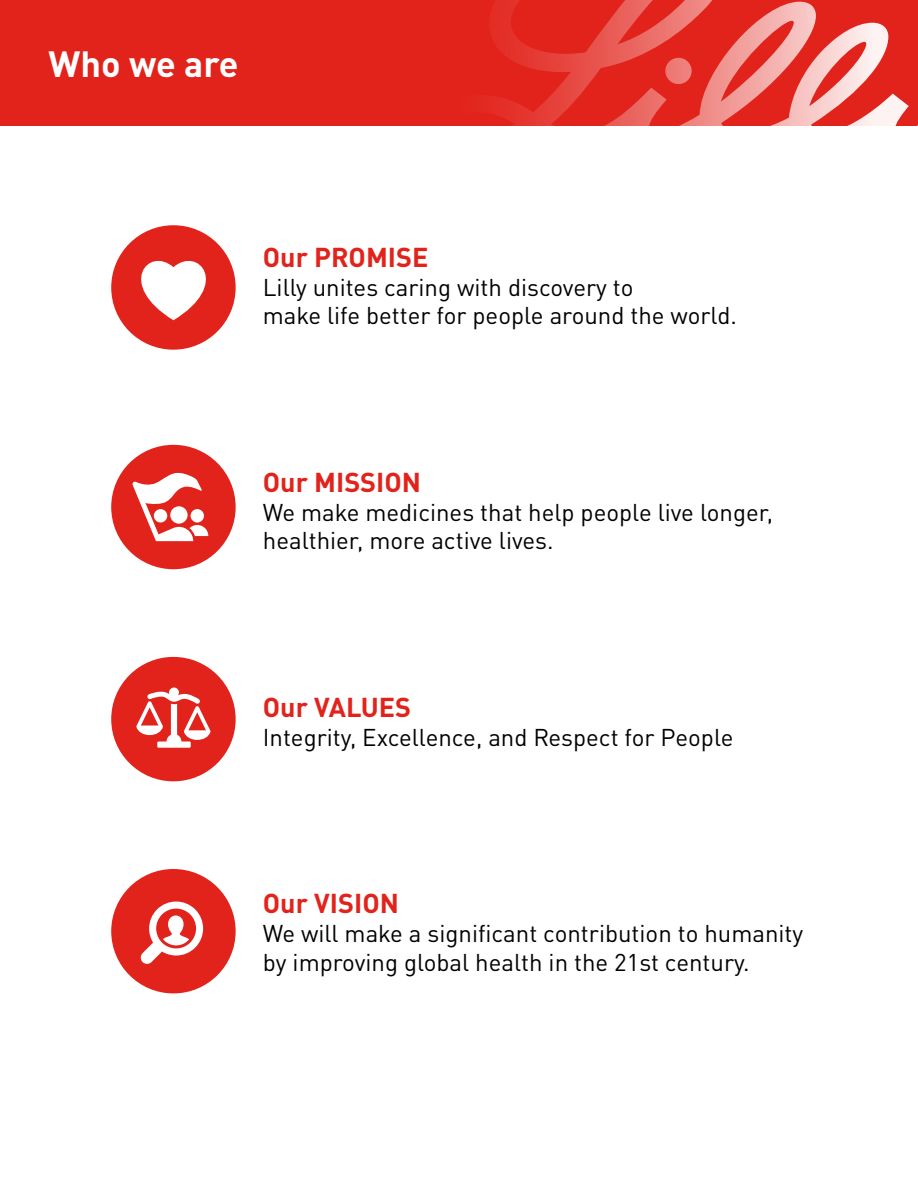
<style>
.page{position:relative;width:918px;height:1188px;background:#fff}
.page>*{position:absolute;margin:0;border:0;box-sizing:border-box;transform-origin:0 0}
.t1{font:700 36px "DIN Pro";color:#fff}
.t2{font:700 27px "DIN Pro";color:#e2231b}
.t3{font:24px/28.8px "DIN Pro";color:#000}
</style>
<div class="page">
<div style="left:0;top:0;width:918px;height:126px;background:#e2231b"></div>
<svg style="left:496px;top:0;width:422px;height:126px"></svg>
<div style="left:111px;top:225px;width:125px;height:125px;background:#e2231b;border-radius:50%"></div>
<div style="left:111px;top:445px;width:125px;height:124px;background:#e2231b;border-radius:50%"></div>
<div style="left:111px;top:657px;width:125px;height:124px;background:#e2231b;border-radius:50%"></div>
<svg style="left:132px;top:473px;width:76px;height:68px"></svg>
<svg style="left:136px;top:688px;width:75px;height:60px"></svg>
<div style="left:111px;top:869px;width:125px;height:124px;background:#e2231b;border-radius:50%"></div>
<svg style="left:140px;top:902px;width:63px;height:62px"></svg>
<svg style="left:115px;top:245px;width:117px;height:75px"></svg>
<h1 class="t1" style="left:49px;top:34px;width:191px">Who we are</h1>
<p class="t2" style="left:263px;top:234px;width:167px">Our PROMISE</p>
<p class="t3" style="left:263px;top:270px;width:476px">Lilly unites caring with discovery to<br>make life better for people around the world.</p>
<p class="t2" style="left:263px;top:459px;width:160px">Our MISSION</p>
<p class="t3" style="left:263px;top:495px;width:512px">We make medicines that help people live longer, healthier, more active lives.</p>
<p class="t2" style="left:263px;top:684px;width:150px">Our VALUES</p>
<p class="t3" style="left:263px;top:720px;width:472px">Integrity, Excellence, and Respect for People</p>
<p class="t2" style="left:263px;top:881px;width:138px">Our VISION</p>
<p class="t3" style="left:263px;top:916px;width:542px">We will make a significant contribution to humanity by improving global health in the 21st century.</p>
</div>
